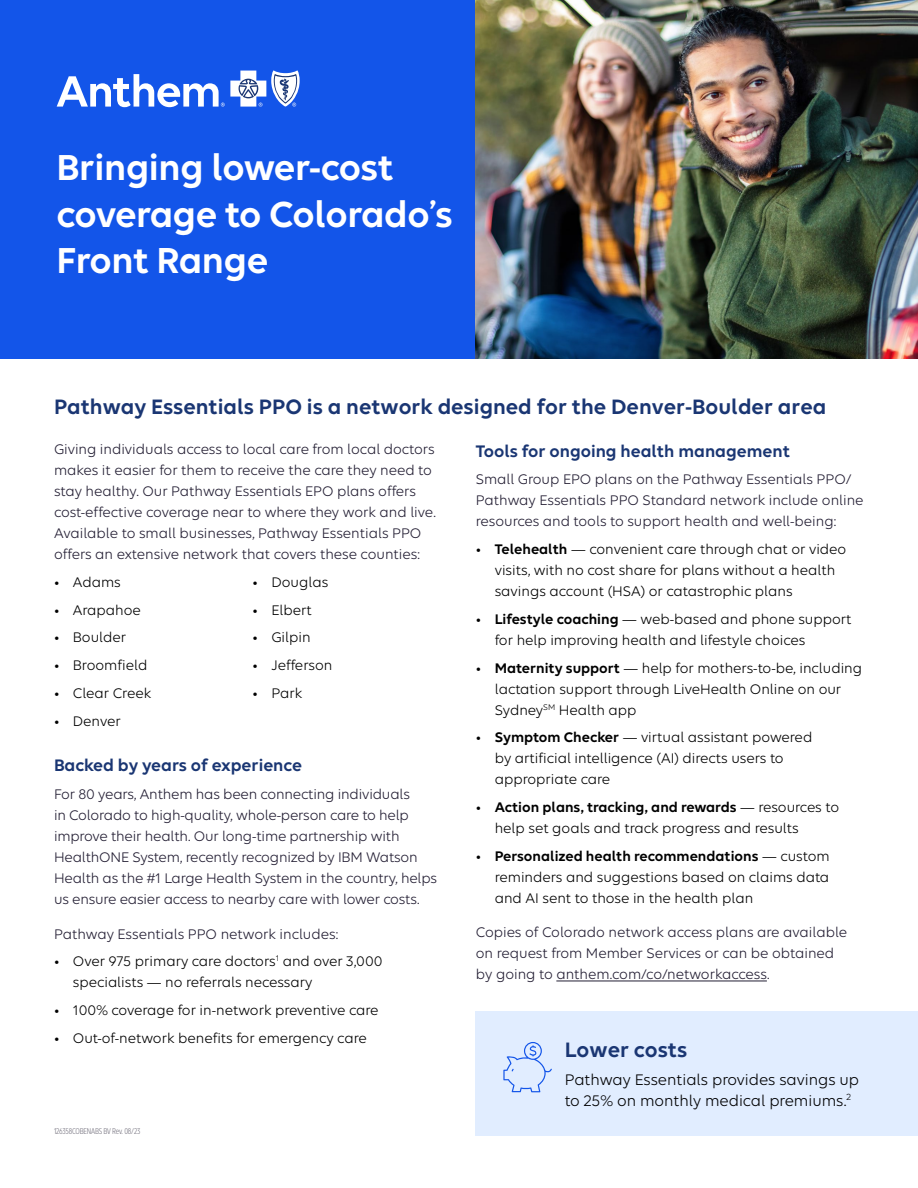
<style>
.page{position:relative;width:918px;height:1188px;background:#fff}
.page>*{position:absolute;margin:0;border:0;box-sizing:border-box;transform-origin:0 0}
.h1_-_Anthem_Headline{font:600 39px/46.5px "Elevance Sans";letter-spacing:-.01em;color:#fff}
.h2_-_Anthem_Body_Sub{font:600 22.5px "Elevance Sans";color:#1a3673}
.h3_-_Anthem_Body_Sub{font:600 18px "Elevance Sans";color:#1a3673}
.p_-_Callout_2{font:16.5px/21px "Elevance Sans";color:#000}
.p_-_Anthem_Body_Text{font:15px/21px "Elevance Sans";color:#231e33}
.t1{font:15px/21px "Elevance Sans";color:#000}
.p_-_legalese{font:9px "Elevance Sans Condensed";letter-spacing:-.015em;color:#706d7a}
.s1{font-weight:600}
</style>
<div class="page">
<div style="left:0;top:0;width:477px;height:359px;background:#1355e9"></div>
<svg style="left:57px;top:70px;width:243px;height:37px"></svg>
<img style="left:476px;top:0;width:442px;height:359px">
<hr style="left:556px;top:981px;width:211px;height:1px;background:#231e33">
<div style="left:476px;top:1011px;width:442px;height:124px;background:#e1edff"></div>
<svg style="left:503px;top:1042px;width:49px;height:50px"></svg>
<h1 class="h1_-_Anthem_Headline" style="left:57px;top:143px;width:398px">Bringing lower-cost coverage to Colorado’s<br>Front Range</h1>
<h2 class="h2_-_Anthem_Body_Sub" style="left:54px;top:393px;width:774px">Pathway Essentials PPO is a network designed for the Denver-Boulder area</h2>
<p class="p_-_Anthem_Body_Text" style="left:54px;top:438px;width:383px">Giving individuals access to local care from local doctors makes it easier for them to receive the care they need to stay healthy. Our Pathway Essentials EPO plans offers cost-effective coverage near to where they work and live.<br>Available to small businesses, Pathway Essentials PPO offers an extensive network that covers these counties:</p>
<p class="t1" style="left:54px;top:571px;width:68px">• Adams</p>
<p class="t1" style="left:54px;top:599px;width:88px">• Arapahoe</p>
<p class="t1" style="left:54px;top:626px;width:74px">• Boulder</p>
<p class="t1" style="left:54px;top:654px;width:95px">• Broomfield</p>
<p class="t1" style="left:54px;top:682px;width:99px">• Clear Creek</p>
<p class="t1" style="left:54px;top:710px;width:68px">• Denver</p>
<h3 class="h3_-_Anthem_Body_Sub" style="left:476px;top:440px;width:316px">Tools for ongoing health management</h3>
<p class="p_-_Anthem_Body_Text" style="left:476px;top:469px;width:389px">Small Group EPO plans on the Pathway Essentials PPO/<br>Pathway Essentials PPO Standard network include online resources and tools to support health and well-being:</p>
<p class="t1" style="left:495px;top:538px;width:353px;text-indent:-19px">• <span class="s1">Telehealth</span> — convenient care through chat or video visits, with no cost share for plans without a health savings account (HSA) or catastrophic plans</p>
<p class="t1" style="left:495px;top:608px;width:358px;text-indent:-19px">• <span class="s1">Lifestyle coaching</span> — web-based and phone support for help improving health and lifestyle choices</p>
<p class="t1" style="left:495px;top:657px;width:369px;text-indent:-19px">• <span class="s1">Maternity support</span> — help for mothers-to-be, including lactation support through LiveHealth Online on our<br>Sydney<sup>SM</sup> Health app</p>
<p class="t1" style="left:495px;top:727px;width:319px;text-indent:-19px">• <span class="s1">Symptom Checker</span> — virtual assistant powered by artificial intelligence (AI) directs users to appropriate care</p>
<p class="t1" style="left:495px;top:796px;width:346px;text-indent:-19px">• <span class="s1">Action plans, tracking, and rewards</span> — resources to help set goals and track progress and results</p>
<p class="t1" style="left:495px;top:845px;width:336px;text-align:justify;text-indent:-19px">• <span class="s1">Personalized health recommendations</span> — custom reminders and suggestions based on claims data and AI sent to those in the health plan</p>
<p class="p_-_Anthem_Body_Text" style="left:476px;top:922px;width:373px">Copies of Colorado network access plans are available on request from Member Services or can be obtained by going to anthem.com/co/networkaccess.</p>
<p class="t1" style="left:253px;top:571px;width:77px">• Douglas</p>
<p class="t1" style="left:253px;top:599px;width:61px">• Elbert</p>
<p class="t1" style="left:253px;top:626px;width:59px">• Gilpin</p>
<p class="t1" style="left:253px;top:654px;width:81px">• Jefferson</p>
<p class="t1" style="left:253px;top:682px;width:51px">• Park</p>
<h3 class="h3_-_Anthem_Body_Sub" style="left:54px;top:755px;width:249px">Backed by years of experience</h3>
<p class="p_-_Anthem_Body_Text" style="left:54px;top:783px;width:385px">For 80 years, Anthem has been connecting individuals<br>in Colorado to high-quality, whole-person care to help improve their health. Our long-time partnership with HealthONE System, recently recognized by IBM Watson Health as the #1 Large Health System in the country, helps us ensure easier access to nearby care with lower costs.</p>
<p class="p_-_Anthem_Body_Text" style="left:54px;top:923px;width:286px">Pathway Essentials PPO network includes:</p>
<p class="t1" style="left:73px;top:950px;width:311px;text-indent:-19px">• Over 975 primary care doctors<sup>1</sup> and over 3,000 specialists — no referrals necessary</p>
<p class="t1" style="left:54px;top:999px;width:326px">• 100% coverage for in-network preventive care</p>
<p class="t1" style="left:54px;top:1027px;width:314px">• Out-of-network benefits for emergency care</p>
<h2 class="h2_-_Anthem_Body_Sub" style="left:565px;top:1036px;width:124px">Lower costs</h2>
<p class="p_-_Callout_2" style="left:565px;top:1068px;width:296px">Pathway Essentials provides savings up to 25% on monthly medical premiums.<sup>2</sup></p>
<p class="p_-_legalese" style="left:54px;top:1126px;width:88px">126358COBENABS BV Rev. 08/23</p>
</div>
